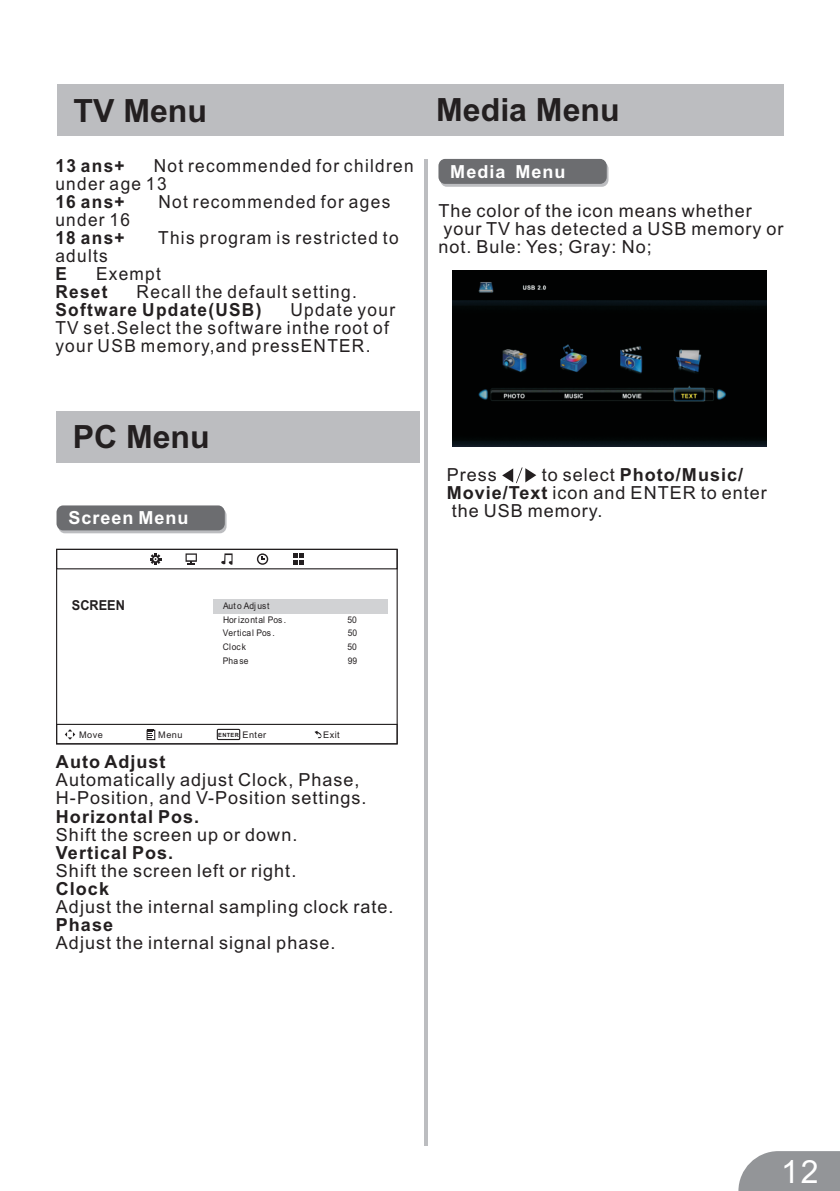
<style>
.page{position:relative;width:840px;height:1191px;background:#fff}
.page>*{position:absolute;margin:0;border:0;box-sizing:border-box;transform-origin:0 0}
.t1{font:700 32px "Arial";color:#231f20}
.t2{font:32px "Arial";color:#fff}
.t3{font:18px/18px "Arial";letter-spacing:.055em;color:#231f20}
.t4{font:18px/18px "Arial";letter-spacing:.075em;color:#231f20;scale:.96 1}
.t5{font:700 18px "Arial";letter-spacing:.055em;color:#231f20}
.t6{font:700 18px "Arial";letter-spacing:.055em;color:#231f20;scale:.96 1}
.t7{font:18px "Arial";letter-spacing:.055em;color:#231f20;scale:.96 1}
.t8{font:700 18px "Arial";letter-spacing:.075em;color:#231f20;scale:.96 1}
.t9{font:700 18px "Arial";letter-spacing:.055em;color:#fff}
.t10{font:700 13.8px "Arial";color:#231f20;scale:.93 1}
.t11{font:9.2px/13.8px "Arial";color:#231f20;scale:.93 1}
.t12{font:9.2px "Arial";color:#231f20}
.t13{font:700 5.8px "Arial";letter-spacing:.055em;color:#231f20}
.s1{font-weight:400}
.s2{font-weight:700}
.s3{font-weight:400;font-size:9.2px}
</style>
<div class="page">
<div style="left:57px;top:85px;width:725px;height:51px;background:#bcbdc0"></div>
<svg style="left:738px;top:1151px;width:101px;height:40px;background:#9c9ea1"></svg>
<hr style="left:424px;top:159px;width:3px;height:986px;background:#bcbdc0">
<svg style="left:58px;top:508px;width:168px;height:25px"></svg>
<div style="left:56px;top:505px;width:169px;height:25px;background:#6c6d70;border-radius:7px"></div>
<div style="left:56px;top:724px;width:341px;height:20px;border:1px solid #231f20"></div>
<div style="left:56px;top:549px;width:341px;height:20px;border:1px solid #231f20"></div>
<svg style="left:150px;top:553px;width:11px;height:12px"></svg>
<svg style="left:293px;top:553px;width:11px;height:12px"></svg>
<svg style="left:257px;top:553px;width:11px;height:12px"></svg>
<svg style="left:185px;top:553px;width:12px;height:12px"></svg>
<svg style="left:221px;top:553px;width:11px;height:12px"></svg>
<div style="left:217px;top:729px;width:23px;height:11px;border:1px solid #231f20"></div>
<div style="left:147px;top:730px;width:8px;height:10px;border:1px solid #231f20"></div>
<svg style="left:147px;top:729px;width:7px;height:9px"></svg>
<svg style="left:65px;top:729px;width:10px;height:10px"></svg>
<svg style="left:314px;top:730px;width:7px;height:8px"></svg>
<div style="left:213px;top:600px;width:175px;height:14px;background:#d1d2d4"></div>
<img style="left:452px;top:271px;width:314px;height:175px">
<svg style="left:502px;top:467px;width:34px;height:16px"></svg>
<div style="left:440px;top:162px;width:168px;height:25px;background:#bcbdc0;border-radius:7px"></div>
<div style="left:438px;top:159px;width:168px;height:25px;background:#6c6d70;border-radius:7px"></div>
<div style="left:56px;top:411px;width:363px;height:51px;background:#bcbdc0"></div>
<h1 class="t1" style="left:73px;top:98px;width:135px">TV Menu</h1>
<h1 class="t1" style="left:436px;top:97px;width:185px">Media Menu</h1>
<p class="t4" style="left:55px;top:159px;width:374px;text-indent:98px">Not recommended for children under age 13</p>
<p class="t6" style="left:55px;top:195px;width:74px">16 ans+</p>
<p class="t4" style="left:158px;top:195px;width:243px">Not recommended for ages</p>
<p class="t7" style="left:55px;top:213px;width:79px">under 16</p>
<p class="t6" style="left:55px;top:231px;width:74px">18 ans+</p>
<p class="t4" style="left:158px;top:231px;width:252px">This program is restricted to</p>
<p class="t7" style="left:55px;top:249px;width:56px">adults</p>
<p class="t6" style="left:55px;top:267px;width:13px">E</p>
<p class="t7" style="left:96px;top:267px;width:69px">Exempt</p>
<p class="t6" style="left:55px;top:285px;width:56px">Reset</p>
<p class="t4" style="left:136px;top:284px;width:231px">Recall the default setting.</p>
<p class="t8" style="left:55px;top:303px;width:216px">Software Update(USB)</p>
<p class="t6" style="left:55px;top:159px;width:74px">13 ans+</p>
<p class="t4" style="left:55px;top:302px;width:355px;text-indent:235px">Update your<br>TV set.Select the software inthe root of your USB memory,and pressENTER.</p>
<p class="t9" style="left:450px;top:165px;width:117px">Media Menu</p>
<p class="t3" style="left:438px;top:203px;width:346px">The color of the icon means whether your TV has detected a USB memory or not. Bule: Yes; Gray: No;</p>
<h1 class="t1" style="left:73px;top:425px;width:138px">PC Menu</h1>
<p class="t9" style="left:68px;top:511px;width:122px">Screen Menu</p>
<p class="t5" style="left:541px;top:467px;width:203px"><span class="s1">to select</span> Photo/Music/</p>
<p class="t3" style="left:446px;top:467px;width:321px">Press<br><span class="s2">Movie/Text</span> icon and ENTER to enter the USB memory.</p>
<p class="t10" style="left:72px;top:600px;width:58px">SCREEN</p>
<p class="t11" style="left:223px;top:599px;width:69px">Aut o Adj ust<br>Hor izontal Pos .</p>
<p class="t11" style="left:347px;top:613px;width:12px">50</p>
<p class="t11" style="left:223px;top:627px;width:57px">Vertical Pos .</p>
<p class="t11" style="left:347px;top:627px;width:12px">50</p>
<p class="t11" style="left:223px;top:641px;width:26px">Clock</p>
<p class="t11" style="left:347px;top:641px;width:12px">50</p>
<p class="t11" style="left:223px;top:655px;width:29px">Pha se</p>
<p class="t11" style="left:347px;top:655px;width:12px">99</p>
<p class="t12" style="left:79px;top:731px;width:25px">Move</p>
<p class="t12" style="left:158px;top:731px;width:26px">Menu</p>
<p class="t13" style="left:218px;top:732px;width:50px">ENTER <span class="s3">Enter</span></p>
<p class="t12" style="left:323px;top:731px;width:18px">Exit</p>
<p class="t5" style="left:56px;top:755px;width:111px">Auto Adjust</p>
<p class="t3" style="left:56px;top:772px;width:312px">Automatically adjust Clock, Phase,<br>H-Position, and V-Position settings.</p>
<p class="t5" style="left:56px;top:809px;width:145px">Horizontal Pos.</p>
<p class="t3" style="left:56px;top:827px;width:243px">Shift the screen up or down.</p>
<p class="t5" style="left:56px;top:845px;width:119px">Vertical Pos.</p>
<p class="t3" style="left:56px;top:863px;width:242px">Shift the screen left or right.</p>
<p class="t5" style="left:56px;top:881px;width:55px">Clock</p>
<p class="t3" style="left:56px;top:899px;width:339px">Adjust the internal sampling clock rate.</p>
<p class="t5" style="left:56px;top:918px;width:59px">Phase</p>
<p class="t3" style="left:56px;top:935px;width:281px">Adjust the internal signal phase.</p>
<h1 class="t2" style="left:780px;top:1159px;width:39px">12</h1>
</div>
